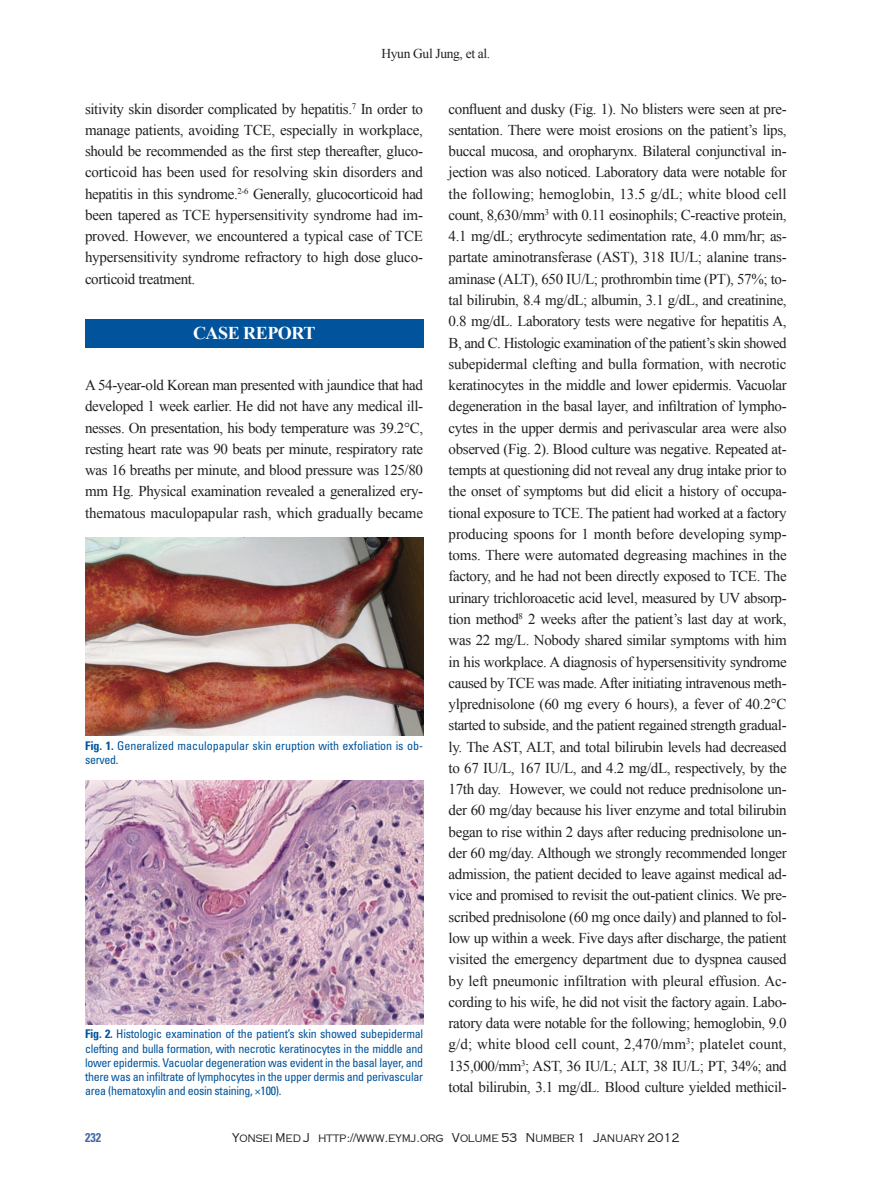
<style>
.page{position:relative;width:893px;height:1191px;background:#fff}
.page>*{position:absolute;margin:0;border:0;box-sizing:border-box;transform-origin:0 0}
.t1{font:700 18px "Times New Roman";letter-spacing:-.025em;color:#fff}
.본문_YMJ{font:15px/21.3px "Times New Roman";letter-spacing:-.015em;color:#231f20;text-align:justify}
.런닝_YMJ{font:13.5px "Times New Roman";letter-spacing:-.025em;color:#231f20}
.t2{font:700 condensed 12.75px "Univers LT Std";color:#446aab;scale:.95 1}
.사진설명_YMJ{font:condensed 12px/14.2px "Univers LT Std";color:#01549c}
.t3{font:300 12px "Metalcut";letter-spacing:-.025em;color:#231f20}
.s1{font-weight:700}
</style>
<div class="page">
<div style="left:85px;top:319px;width:338px;height:28px;background:#01549c"></div>
<img style="left:85px;top:537px;width:338px;height:198px">
<img style="left:85px;top:780px;width:338px;height:244px">
<p class="런닝_YMJ" style="left:381px;top:44px;width:110px">Hyun Gul Jung, et al.</p>
<p class="본문_YMJ" style="left:85px;top:98px;width:340px">sitivity skin disorder complicated by hepatitis.<sup>7</sup> In order to manage patients, avoiding TCE, especially in workplace, should be recommended as the first step thereafter, gluco&shy;corticoid has been used for resolving skin disorders and hepatitis in this syndrome.<sup>2-6</sup> Generally, glucocorticoid had been tapered as TCE hypersensitivity syndrome had im&shy;proved. However, we encountered a typical case of TCE hypersensitivity syndrome refractory to high dose gluco&shy;corticoid treatment.</p>
<p class="t1" style="left:193px;top:321px;width:124px">CASE REPORT</p>
<p class="본문_YMJ" style="left:85px;top:374px;width:340px">A 54-year-old Korean man presented with jaundice that had developed 1 week earlier. He did not have any medical ill&shy;nesses. On presentation, his body temperature was 39.2°C, resting heart rate was 90 beats per minute, respiratory rate was 16 breaths per minute, and blood pressure was 125/80 mm Hg. Physical examination revealed a generalized ery&shy;thematous maculopapular rash, which gradually became</p>
<p class="사진설명_YMJ" style="left:85px;top:738px;width:340px"><span class="s1">Fig. 1.</span> Generalized maculopapular skin eruption with exfoliation is ob&shy;served.</p>
<p class="사진설명_YMJ" style="left:85px;top:1026px;width:340px;text-align:justify"><span class="s1">Fig. 2.</span> Histologic examination of the patient’s skin showed subepidermal clefting and bulla formation, with necrotic keratinocytes in the middle and lower epidermis. Vacuolar degeneration was evident in the basal layer, and there was an infiltrate of lymphocytes in the upper dermis and perivascular area (hematoxylin and eosin staining, ×100).</p>
<p class="본문_YMJ" style="left:449px;top:98px;width:340px">confluent and dusky (Fig. 1). No blisters were seen at pre&shy;sentation. There were moist erosions on the patient’s lips, buccal mucosa, and oropharynx. Bilateral conjunctival in&shy;jection was also noticed. Laboratory data were notable for the following; hemoglobin, 13.5 g/dL; white blood cell count, 8,630/mm<sup>3</sup> with 0.11 eosinophils; C-reactive protein, 4.1 mg/dL; erythrocyte sedimentation rate, 4.0 mm/hr; as&shy;partate aminotransferase (AST), 318 IU/L; alanine trans&shy;aminase (ALT), 650 IU/L; prothrombin time (PT), 57%; to&shy;tal bilirubin, 8.4 mg/dL; albumin, 3.1 g/dL, and creatinine, 0.8 mg/dL. Laboratory tests were negative for hepatitis A, B, and C. Histologic examination of the patient’s skin showed subepidermal clefting and bulla formation, with necrotic keratinocytes in the middle and lower epidermis. Vacuolar degeneration in the basal layer, and infiltration of lympho&shy;cytes in the upper dermis and perivascular area were also observed (Fig. 2). Blood culture was negative. Repeated at&shy;tempts at questioning did not reveal any drug intake prior to the onset of symptoms but did elicit a history of occupa&shy;tional exposure to TCE. The patient had worked at a factory producing spoons for 1 month before developing symp&shy;toms. There were automated degreasing machines in the factory, and he had not been directly exposed to TCE. The urinary trichloroacetic acid level, measured by UV absorp&shy;tion method<sup>8</sup> 2 weeks after the patient’s last day at work, was 22 mg/L. Nobody shared similar symptoms with him in his workplace. A diagnosis of hypersensitivity syndrome caused by TCE was made. After initiating intravenous meth&shy;ylprednisolone (60 mg every 6 hours), a fever of 40.2°C started to subside, and the patient regained strength gradual&shy;ly. The AST, ALT, and total bilirubin levels had decreased to 67 IU/L, 167 IU/L, and 4.2 mg/dL, respectively, by the 17th day. However, we could not reduce prednisolone un&shy;der 60 mg/day because his liver enzyme and total bilirubin began to rise within 2 days after reducing prednisolone un&shy;der 60 mg/day. Although we strongly recommended longer admission, the patient decided to leave against medical ad&shy;vice and promised to revisit the out-patient clinics. We pre&shy;scribed prednisolone (60 mg once daily) and planned to fol&shy;low up within a week. Five days after discharge, the patient visited the emergency department due to dyspnea caused by left pneumonic infiltration with pleural effusion. Ac&shy;cording to his wife, he did not visit the factory again. Labo&shy;ratory data were notable for the following; hemoglobin, 9.0 g/d; white blood cell count, 2,470/mm<sup>3</sup>; platelet count, 135,000/mm<sup>3</sup>; AST, 36 IU/L; ALT, 38 IU/L; PT, 34%; and total bilirubin, 3.1 mg/dL. Blood culture yielded methicil-</p>
<p class="t2" style="left:85px;top:1129px;width:18px">232</p>
<p class="t3" style="left:232px;top:1130px;width:449px">Yonsei Med J http://www.eymj.org Volume 53 Number 1 January 2012</p>
</div>
